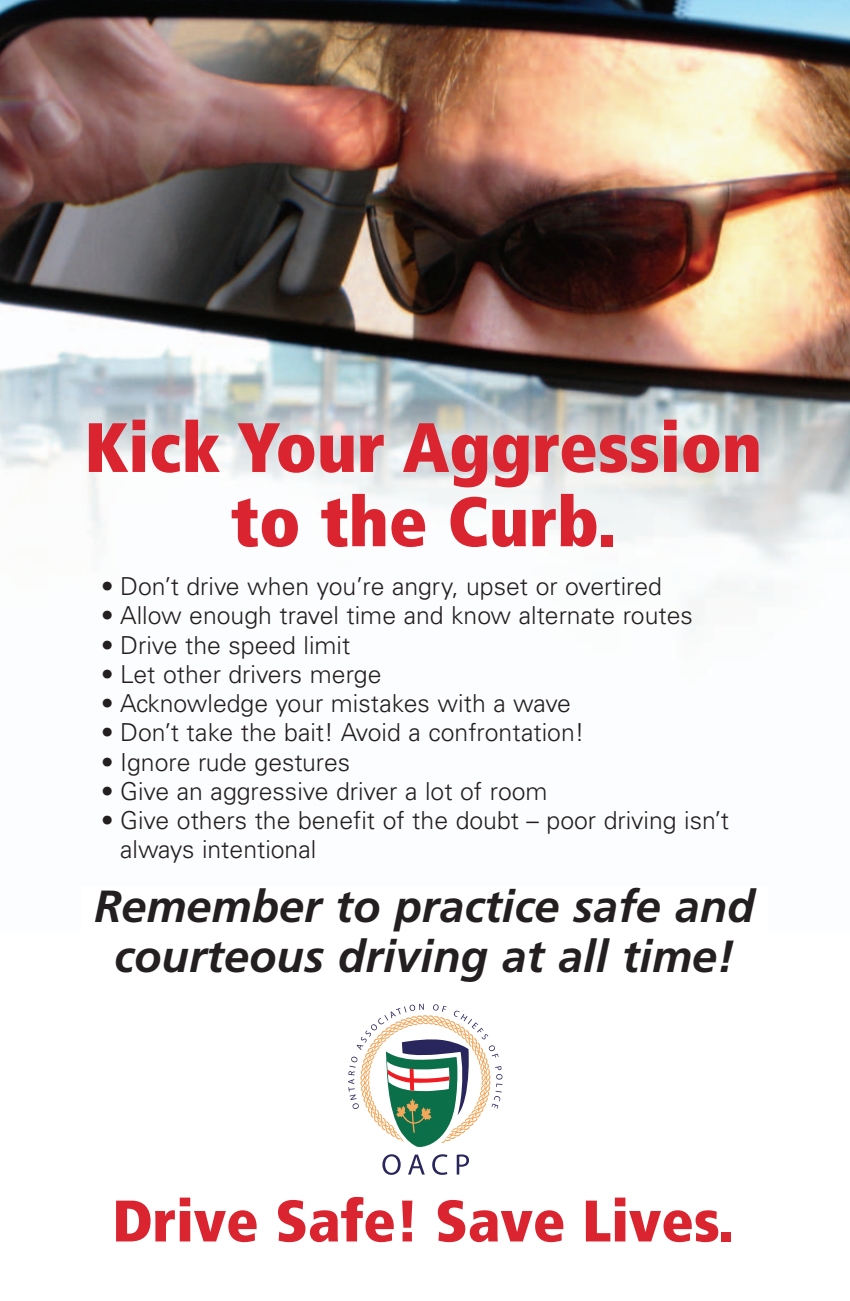
<style>
.page{position:relative;width:850px;height:1301px;background:#fff}
.page>*{position:absolute;margin:0;border:0;box-sizing:border-box;transform-origin:0 0}
.t1{font:900 condensed 69.75px/74.2px "Frutiger";color:#da2530;text-align:center}
.t2{font:900 condensed 58.5px "Frutiger";color:#da2530}
.t3{font:italic 700 45px/49.5px "Frutiger";color:#231f20;text-align:center}
.t4{font:300 24.75px/29.2px "Univers LT Std";color:#231f20}
</style>
<div class="page">
<img style="left:0;top:0;width:849px;height:1175px">
<h1 class="t1" style="left:84px;top:416px;width:678px">Kick Your Aggression to the Curb.</h1>
<p class="t4" style="left:101px;top:574px;width:562px">• Don’t drive when you’re angry, upset or overtired</p>
<p class="t4" style="left:101px;top:603px;width:593px">• Allow enough travel time and know alternate routes</p>
<p class="t4" style="left:101px;top:632px;width:251px">• Drive the speed limit</p>
<p class="t4" style="left:101px;top:662px;width:282px">• Let other drivers merge</p>
<p class="t4" style="left:101px;top:691px;width:471px">• Acknowledge your mistakes with a wave</p>
<p class="t4" style="left:101px;top:720px;width:484px">• Don’t take the bait! Avoid a confrontation!</p>
<p class="t4" style="left:101px;top:749px;width:251px">• Ignore rude gestures</p>
<p class="t4" style="left:101px;top:779px;width:448px">• Give an aggressive driver a lot of room</p>
<p class="t4" style="left:120px;top:808px;width:610px;text-indent:-19px">• Give others the benefit of the doubt – poor driving isn’t always intentional</p>
<h3 class="t3" style="left:94px;top:886px;width:662px">Remember to practice safe and courteous driving at all time!</h3>
<h2 class="t2" style="left:112px;top:1198px;width:623px">Drive Safe! Save Lives.</h2>
</div>
